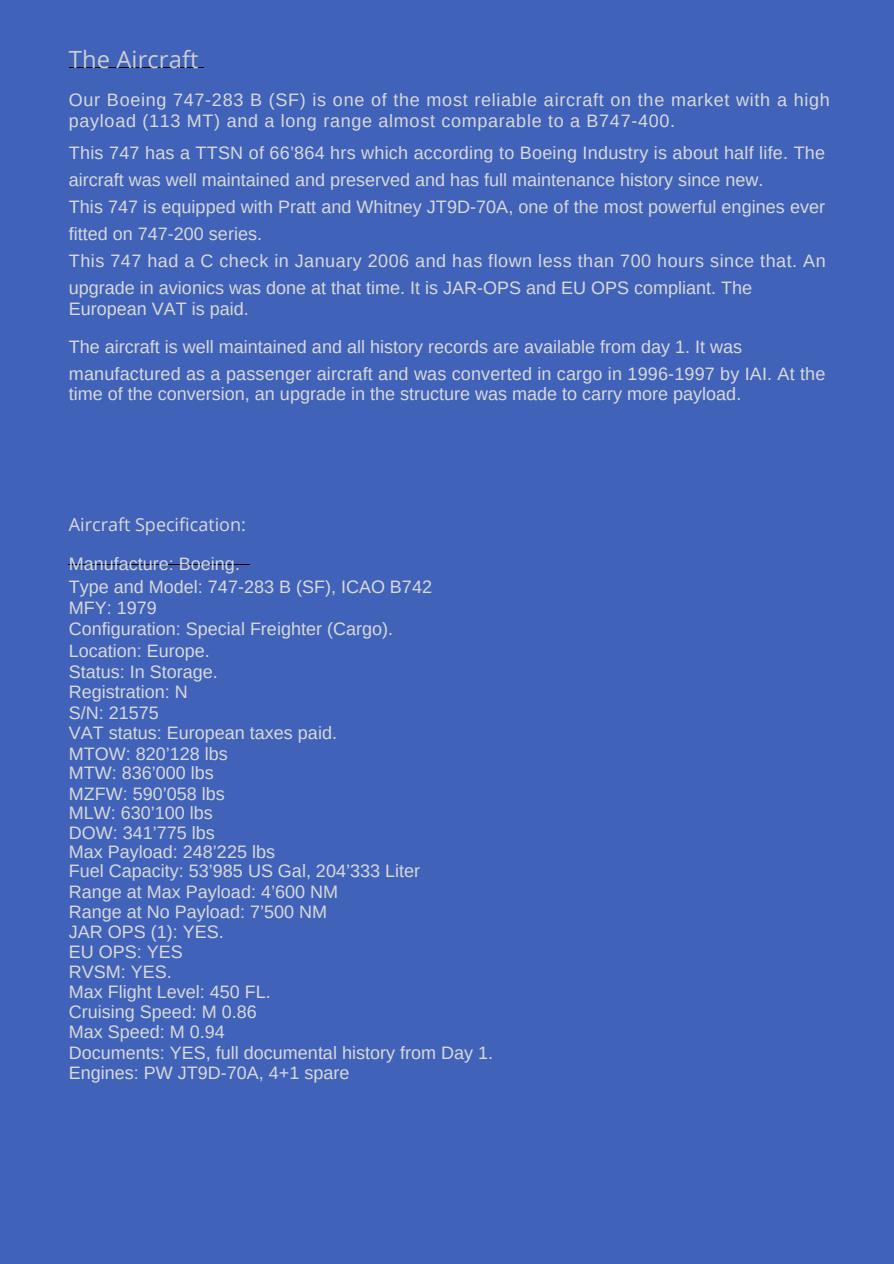
<style>
.page{position:relative;width:894px;height:1264px;background:#fff}
.page>*{position:absolute;margin:0;border:0;box-sizing:border-box;transform-origin:0 0}
.t1{font:23.7px "Open Sans";letter-spacing:.005em;color:#ccced0}
.t2{font:18px "Arimo";color:#d9d9d9}
.t3{font:18px/20.2px "Arimo";letter-spacing:.04em;color:#d9d9d9}
.t4{font:18px "Arimo";letter-spacing:.025em;color:#d9d9d9}
.t5{font:18px "Open Sans";color:#d9d9d9}
</style>
<div class="page">
<div style="left:0;top:0;width:893px;height:1263px;background:#4062b8"></div>
<hr style="left:69px;top:565px;width:181px;height:1px;background:#000">
<hr style="left:69px;top:67px;width:134px;height:1px;background:#000">
<h1 class="t1" style="left:69px;top:43px;width:131px">The Aircraft</h1>
<p class="t3" style="left:69px;top:90px;width:762px">Our Boeing 747-283 B (SF) is one of the most reliable aircraft on the market with a high payload (113 MT) and a long range almost comparable to a B747-400.</p>
<p class="t2" style="left:69px;top:143px;width:757px">This 747 has a TTSN of 66’864 hrs which according to Boeing Industry is about half life. The</p>
<p class="t2" style="left:69px;top:170px;width:695px">aircraft was well maintained and preserved and has full maintenance history since new.</p>
<p class="t2" style="left:69px;top:197px;width:757px">This 747 is equipped with Pratt and Whitney JT9D-70A, one of the most powerful engines ever</p>
<p class="t2" style="left:69px;top:224px;width:194px">fitted on 747-200 series.</p>
<p class="t4" style="left:69px;top:251px;width:758px">This 747 had a C check in January 2006 and has flown less than 700 hours since that. An</p>
<p class="t2" style="left:69px;top:278px;width:684px">upgrade in avionics was done at that time. It is JAR-OPS and EU OPS compliant. The</p>
<p class="t2" style="left:69px;top:298px;width:181px">European VAT is paid.</p>
<p class="t2" style="left:69px;top:336px;width:674px">The aircraft is well maintained and all history records are available from day 1. It was</p>
<p class="t2" style="left:69px;top:363px;width:758px">manufactured as a passenger aircraft and was converted in cargo in 1996-1997 by IAI. At the</p>
<p class="t2" style="left:69px;top:384px;width:673px">time of the conversion, an upgrade in the structure was made to carry more payload.</p>
<p class="t5" style="left:69px;top:511px;width:178px">Aircraft Specification:</p>
<p class="t2" style="left:69px;top:553px;width:172px">Manufacture: Boeing.</p>
<p class="t2" style="left:69px;top:576px;width:364px">Type and Model: 747-283 B (SF), ICAO B742</p>
<p class="t2" style="left:69px;top:597px;width:89px">MFY: 1979</p>
<p class="t2" style="left:69px;top:619px;width:325px">Configuration: Special Freighter (Cargo).</p>
<p class="t2" style="left:69px;top:640px;width:142px">Location: Europe.</p>
<p class="t2" style="left:69px;top:661px;width:150px">Status: In Storage.</p>
<p class="t2" style="left:69px;top:682px;width:120px">Registration: N</p>
<p class="t2" style="left:69px;top:702px;width:91px">S/N: 21575</p>
<p class="t2" style="left:69px;top:722px;width:269px">VAT status: European taxes paid.</p>
<p class="t2" style="left:69px;top:744px;width:160px">MTOW: 820’128 lbs</p>
<p class="t2" style="left:69px;top:763px;width:146px">MTW: 836’000 lbs</p>
<p class="t2" style="left:69px;top:783px;width:157px">MZFW: 590’058 lbs</p>
<p class="t2" style="left:69px;top:802px;width:145px">MLW: 630’100 lbs</p>
<p class="t2" style="left:69px;top:822px;width:147px">DOW: 341’775 lbs</p>
<p class="t2" style="left:69px;top:841px;width:208px">Max Payload: 248’225 lbs</p>
<p class="t2" style="left:69px;top:861px;width:352px">Fuel Capacity: 53’985 US Gal, 204’333 Liter</p>
<p class="t2" style="left:69px;top:881px;width:270px">Range at Max Payload: 4’600 NM</p>
<p class="t2" style="left:69px;top:901px;width:259px">Range at No Payload: 7’500 NM</p>
<p class="t2" style="left:69px;top:921px;width:156px">JAR OPS (1): YES.</p>
<p class="t2" style="left:69px;top:942px;width:115px">EU OPS: YES</p>
<p class="t2" style="left:69px;top:961px;width:104px">RVSM: YES.</p>
<p class="t2" style="left:69px;top:981px;width:203px">Max Flight Level: 450 FL.</p>
<p class="t2" style="left:69px;top:1001px;width:189px">Cruising Speed: M 0.86</p>
<p class="t2" style="left:69px;top:1021px;width:157px">Max Speed: M 0.94</p>
<p class="t2" style="left:69px;top:1042px;width:425px">Documents: YES, full documental history from Day 1.</p>
<p class="t2" style="left:69px;top:1062px;width:282px">Engines: PW JT9D-70A, 4+1 spare</p>
</div>
